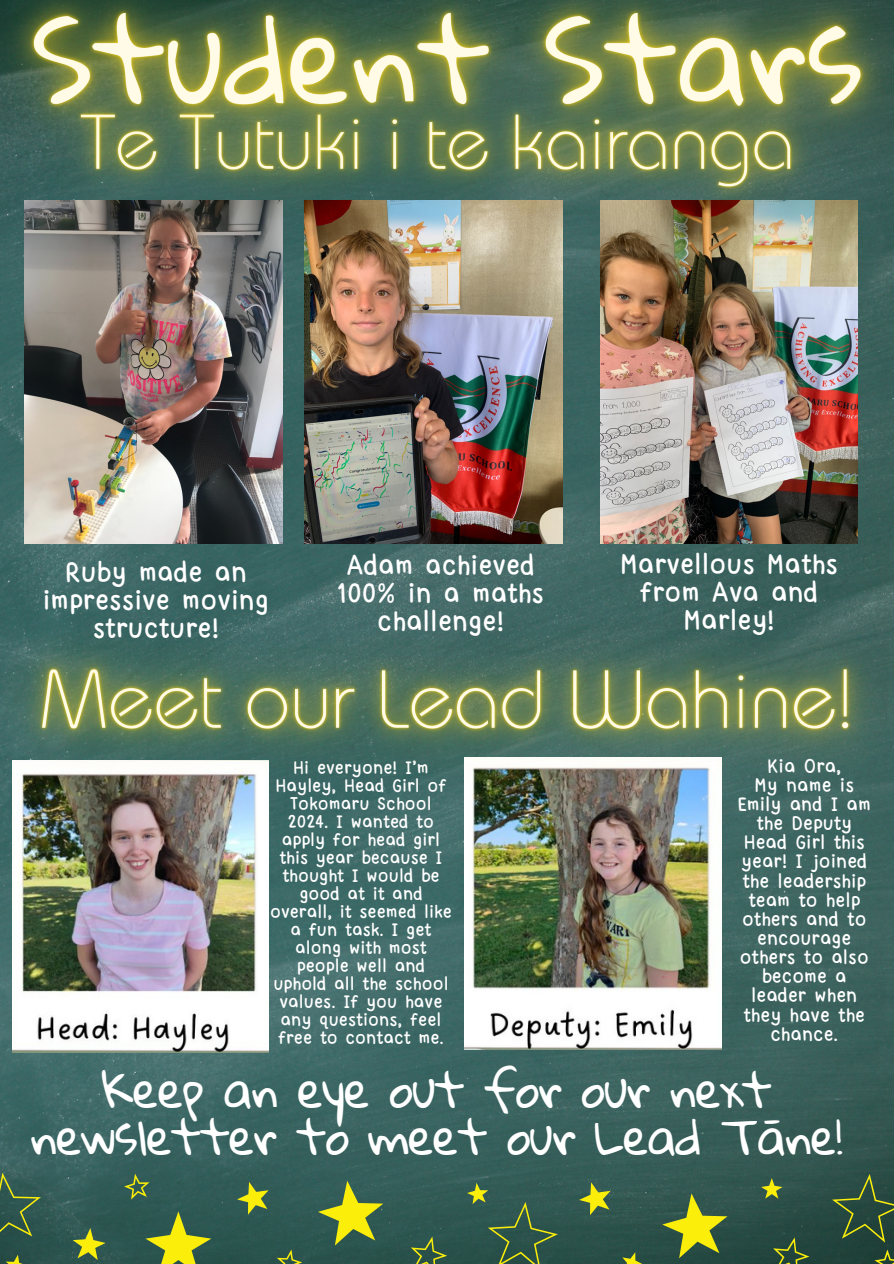
<style>
.page{position:relative;width:894px;height:1264px;background:#fff}
.page>*{position:absolute;margin:0;border:0;box-sizing:border-box;transform-origin:0 0}
.t1{font:47.7px/47.2px "Gloria Hallelujah";letter-spacing:-.025em;color:#fff;text-align:center}
.t2{font:29.7px/28.2px "Yvesyvesdrawing";color:#fff;text-align:center}
.t3{font:20.7px/19.2px "Yvesyvesdrawing";color:#fff;text-align:center}
.t4{font:19.2px/18px "Yvesyvesdrawing";color:#fff;text-align:center}
</style>
<div class="page">
<img style="left:0;top:320px;width:893px;height:943px">
<svg style="left:0;top:1172px;width:41px;height:69px;background:#3e624b"></svg>
<svg style="left:73px;top:1227px;width:32px;height:33px"></svg>
<svg style="left:237px;top:1181px;width:31px;height:33px"></svg>
<svg style="left:579px;top:1182px;width:31px;height:33px"></svg>
<svg style="left:410px;top:1236px;width:37px;height:27px"></svg>
<svg style="left:772px;top:1237px;width:37px;height:26px"></svg>
<svg style="left:662px;top:1193px;width:65px;height:65px;background:#708434"></svg>
<svg style="left:318px;top:1180px;width:65px;height:65px;background:#738b3c"></svg>
<svg style="left:145px;top:1211px;width:66px;height:52px;background:#778d36"></svg>
<svg style="left:831px;top:1173px;width:62px;height:69px;background:#37543b"></svg>
<svg style="left:124px;top:1173px;width:25px;height:26px"></svg>
<svg style="left:277px;top:1249px;width:25px;height:14px"></svg>
<svg style="left:467px;top:1182px;width:90px;height:81px;background:#3b5f4a"></svg>
<svg style="left:622px;top:1252px;width:20px;height:11px"></svg>
<svg style="left:760px;top:1177px;width:22px;height:21px"></svg>
<svg style="left:874px;top:1249px;width:19px;height:14px"></svg>
<svg style="left:6px;top:1254px;width:21px;height:9px"></svg>
<img style="left:24px;top:320px;width:258px;height:224px">
<img style="left:304px;top:320px;width:258px;height:224px">
<img style="left:600px;top:320px;width:257px;height:224px">
<img style="left:12px;top:857px;width:257px;height:195px">
<img style="left:464px;top:857px;width:257px;height:192px">
<img style="left:0;top:0;width:893px;height:320px">
<img style="left:0;top:564px;width:893px;height:293px">
<p class="t2" style="left:43px;top:560px;width:228px">Ruby made an impressive moving structure!</p>
<p class="t2" style="left:337px;top:553px;width:208px">Adam achieved<br>100% in a maths challenge!</p>
<h4 class="t2" style="left:620px;top:552px;width:219px">Marvellous Maths from Ava and<br>Marley!</h4>
<p class="t4" style="left:270px;top:760px;width:183px">Hi everyone! I’m<br>Hayley, Head Girl of<br>Tokomaru School<br>2024. I wanted to apply for head girl this year because I thought I would be good at it and overall, it seemed like a fun task. I get along with most people well and uphold all the school values. If you have any questions, feel free to contact me.</p>
<p class="t3" style="left:767px;top:758px;width:76px">Kia Ora,</p>
<p class="t3" style="left:737px;top:777px;width:135px">My name is<br>Emily and I am the Deputy<br>Head Girl this year! I joined the leadership team to help others and to encourage others to also become a leader when they have the chance.</p>
<h3 class="t1" style="left:31px;top:1067px;width:813px">Keep an eye out for our next newsletter to meet our Lead Tāne!</h3>
</div>
